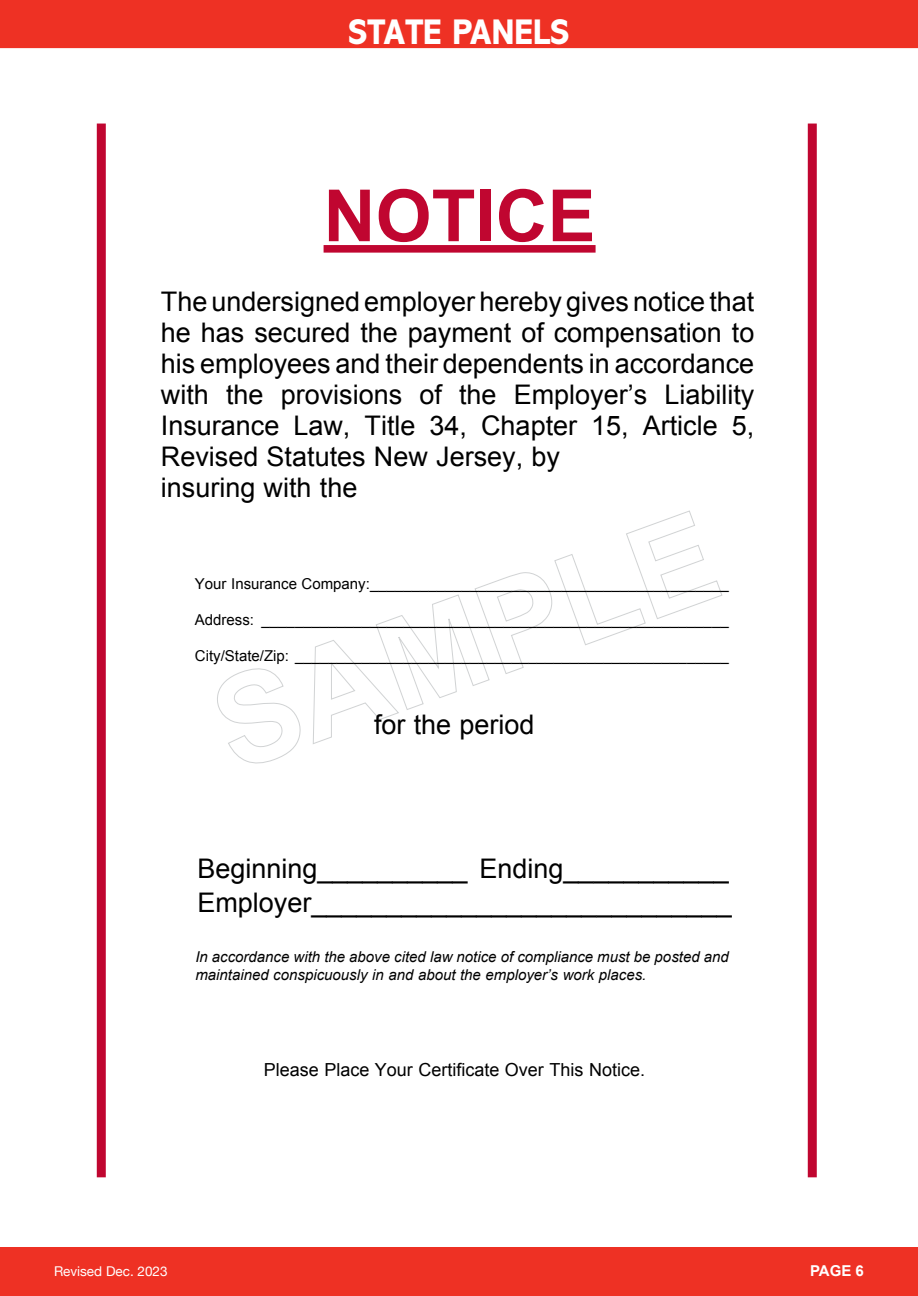
<style>
.page{position:relative;width:918px;height:1296px;background:#fff}
.page>*{position:absolute;margin:0;border:0;box-sizing:border-box;transform-origin:0 0}
.t1{font:700 72px "Arial";color:#c00630}
.t2{font:800 36px "Abadi MT Pro";color:#fff;scale:.9 1}
.t3{font:27px/30.9px "Arial";color:#000}
.t4{font:18px "Arial";color:#000}
.t5{font:15px "Arial";color:#000}
.t6{font:italic 15px/18px "Arial";color:#000}
.t7{font:700 15px "Arial";color:#fff}
.t8{font:13.5px "Helvetica Neue";color:#fff}
</style>
<div class="page">
<div style="left:0;top:0;width:918px;height:49px;background:#ee3124"></div>
<div style="left:0;top:1247px;width:918px;height:49px;background:#ee3124"></div>
<svg style="left:217px;top:510px;width:505px;height:254px"></svg>
<div style="left:324px;top:245px;width:272px;height:8px;background:#c00630"></div>
<div style="left:97px;top:124px;width:9px;height:1053px;background:#c00630"></div>
<div style="left:808px;top:124px;width:9px;height:1053px;background:#c00630"></div>
<h2 class="t2" style="left:349px;top:12px;width:247px">STATE PANELS</h2>
<h1 class="t1" style="left:324px;top:168px;width:274px">NOTICE</h1>
<p class="t3" style="left:161px;top:287px;width:595px">The undersigned employer hereby gives notice that he has secured the payment of compensation to his employees and their dependents in accordance with the provisions of the Employer’s Liability Insurance Law, Title 34, Chapter 15, Article 5, Revised Statutes New Jersey, by<br>insuring with the</p>
<p class="t5" style="left:195px;top:574px;width:535px">Your Insurance Company:___________________________________________</p>
<p class="t5" style="left:195px;top:610px;width:535px">Address: ________________________________________________________</p>
<p class="t5" style="left:195px;top:646px;width:535px">City/State/Zip: ____________________________________________________</p>
<p class="t3" style="left:374px;top:710px;width:162px">for the period</p>
<p class="t3" style="left:197px;top:851px;width:536px;line-height:34.5px">Beginning__________ Ending___________<br>Employer____________________________</p>
<p class="t6" style="left:195px;top:948px;width:535px">In accordance with the above cited law notice of compliance must be posted and maintained conspicuously in and about the employer’s work places.</p>
<p class="t4" style="left:264px;top:1058px;width:383px">Please Place Your Certificate Over This Notice.</p>
<p class="t8" style="left:54px;top:1262px;width:115px">Revised Dec. 2023</p>
<p class="t7" style="left:810px;top:1261px;width:55px">PAGE 6</p>
</div>
